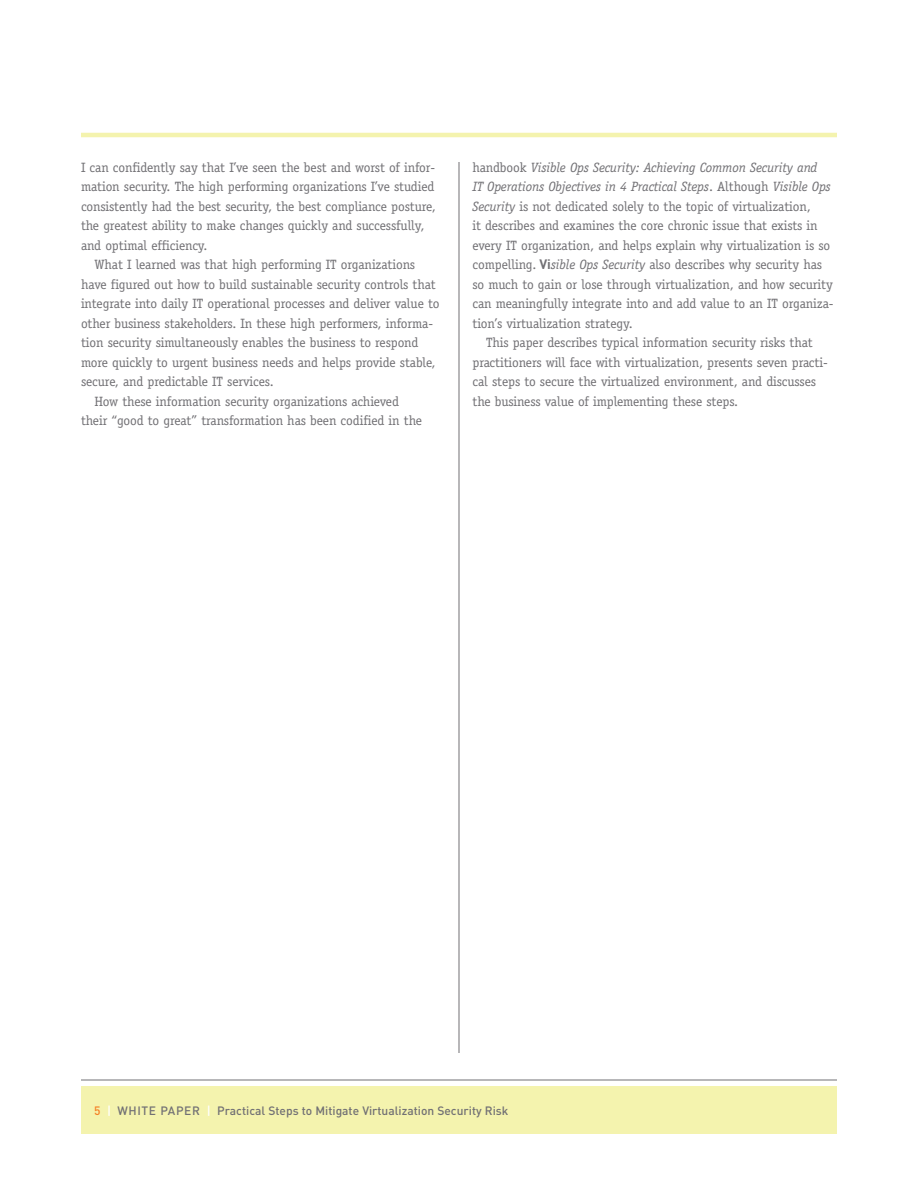
<style>
.page{position:relative;width:918px;height:1188px;background:#fff}
.page>*{position:absolute;margin:0;border:0;box-sizing:border-box;transform-origin:0 0}
.t1{font:13.5px "Officina Serif Std";letter-spacing:-.01em;color:#717074}
.t2{font:italic 13.5px "Officina Serif Std";letter-spacing:-.01em;color:#717074}
.t3{font:500 12px "DIN Pro";color:#717074}
.s1{font-style:normal}
.s2{font-style:italic}
.s3{font-family:"DIN Pro";font-weight:700}
.s4{color:#f58025}
.s5{color:#fff}
</style>
<div class="page">
<div style="left:81px;top:1087px;width:756px;height:47px;background:#f4f3ae"></div>
<hr style="left:81px;top:133px;width:756px;height:4px;background:#f4f3ae">
<hr style="left:81px;top:1080px;width:756px;height:1px;background:#717074">
<hr style="left:459px;top:162px;width:1px;height:891px;background:#717074">
<p class="t1" style="left:81px;top:159px;width:356px">I can confidently say that I’ve seen the best and worst of infor-</p>
<p class="t1" style="left:81px;top:179px;width:355px">mation security. The high performing organizations I’ve studied</p>
<p class="t1" style="left:81px;top:198px;width:356px">consistently had the best security, the best compliance posture,</p>
<p class="t1" style="left:81px;top:218px;width:345px">the greatest ability to make changes quickly and successfully,</p>
<p class="t1" style="left:81px;top:237px;width:128px">and optimal efficiency.</p>
<p class="t1" style="left:94px;top:257px;width:322px">What I learned was that high performing IT organizations</p>
<p class="t1" style="left:81px;top:276px;width:356px">have figured out how to build sustainable security controls that</p>
<p class="t1" style="left:81px;top:296px;width:360px">integrate into daily IT operational processes and deliver value to</p>
<p class="t1" style="left:81px;top:315px;width:354px">other business stakeholders. In these high performers, informa-</p>
<p class="t1" style="left:81px;top:335px;width:339px">tion security simultaneously enables the business to respond</p>
<p class="t1" style="left:81px;top:354px;width:356px">more quickly to urgent business needs and helps provide stable,</p>
<p class="t1" style="left:81px;top:374px;width:194px">secure, and predictable IT services.</p>
<p class="t1" style="left:94px;top:393px;width:306px">How these information security organizations achieved</p>
<p class="t1" style="left:81px;top:413px;width:343px">their “good to great” transformation has been codified in the</p>
<p class="t2" style="left:472px;top:159px;width:346px"><span class="s1">handbook</span> Visible Ops Security: Achieving Common Security and</p>
<p class="t2" style="left:473px;top:179px;width:360px">IT Operations Objectives in 4 Practical Steps<span class="s1">. Although</span> Visible Ops</p>
<p class="t1" style="left:473px;top:198px;width:340px"><span class="s2">Security</span> is not dedicated solely to the topic of virtualization,</p>
<p class="t1" style="left:473px;top:218px;width:347px">it describes and examines the core chronic issue that exists in</p>
<p class="t1" style="left:473px;top:237px;width:359px">every IT organization, and helps explain why virtualization is so</p>
<p class="t1" style="left:473px;top:257px;width:351px">compelling. <span class="s3">Vi</span><span class="s2">sible Ops Security</span> also describes why security has</p>
<p class="t1" style="left:473px;top:276px;width:362px">so much to gain or lose through virtualization, and how security</p>
<p class="t1" style="left:473px;top:296px;width:363px">can meaningfully integrate into and add value to an IT organiza-</p>
<p class="t1" style="left:473px;top:315px;width:162px">tion’s virtualization strategy.</p>
<p class="t1" style="left:486px;top:335px;width:328px">This paper describes typical information security risks that</p>
<p class="t1" style="left:473px;top:354px;width:357px">practitioners will face with virtualization, presents seven practi-</p>
<p class="t1" style="left:473px;top:374px;width:345px">cal steps to secure the virtualized environment, and discusses</p>
<p class="t1" style="left:473px;top:393px;width:267px">the business value of implementing these steps.</p>
<p class="t3" style="left:94px;top:1102px;width:98px"><span class="s4">5</span> <span class="s5">|</span> WH ITE PAPER</p>
<p class="t3" style="left:207px;top:1102px;width:303px"><span class="s5">|</span> Practical Steps to Mitigate Virtualization Security Risk</p>
</div>
